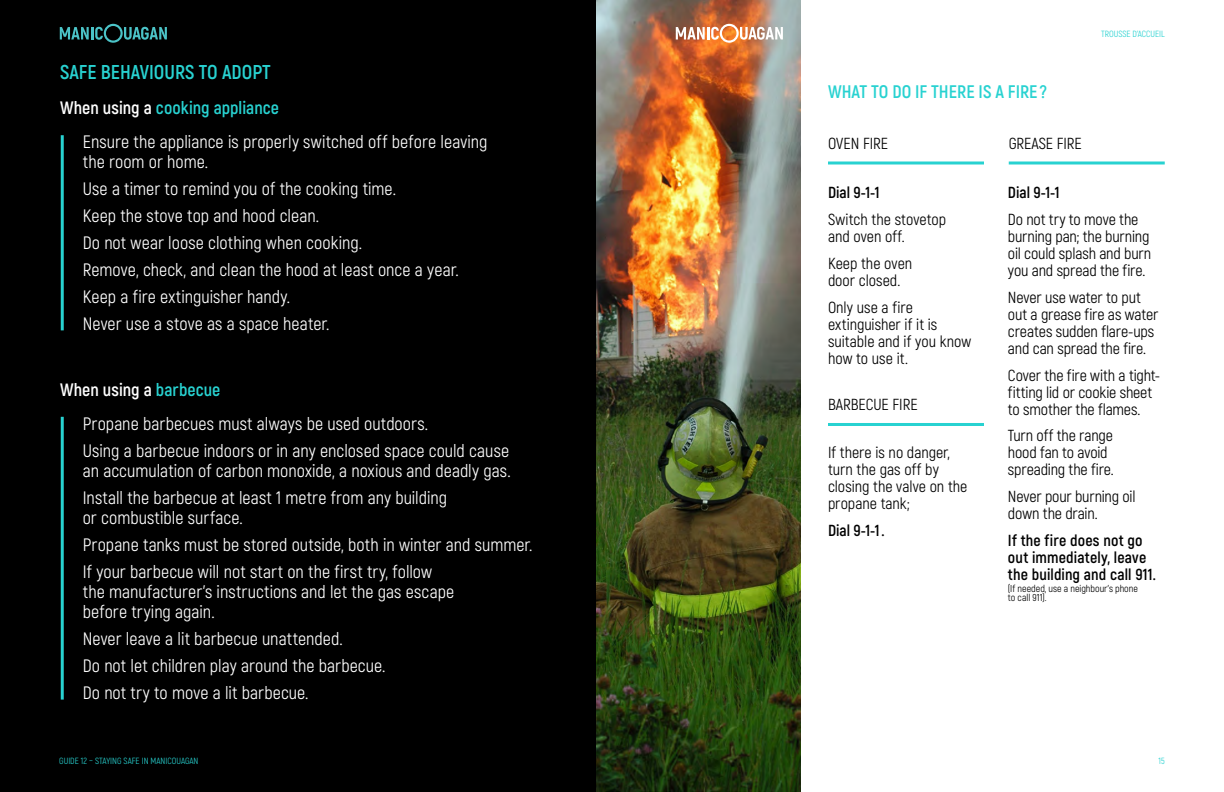
<style>
.page{position:relative;width:1224px;height:792px;background:#fff}
.page>*{position:absolute;margin:0;border:0;box-sizing:border-box;transform-origin:0 0}
.t1{font:700 20px "Akrobat";color:#28d2d1}
.t2{font:700 18.2px "Akrobat";color:#28d2d1}
.t3{font:18px/27px "Akrobat";color:#fff}
.t4{font:700 18px "Akrobat";color:#28d2d1}
.t5{font:700 18px "Akrobat";letter-spacing:.005em;color:#fff}
.t6{font:16px/17px "Akrobat";letter-spacing:-.005em;color:#000}
.t7{font:700 16px/17px "Akrobat";letter-spacing:.005em;color:#000}
.t8{font:10px/9px "Akrobat";color:#000}
.t9{font:9px "Akrobat";color:#28d2d1}
.s1{color:#fff}
.s2{color:#28d2d1}
</style>
<div class="page">
<div style="left:0;top:0;width:612px;height:792px;background:#000"></div>
<hr style="left:61px;top:135px;width:3px;height:195px;background:#28d2d1">
<hr style="left:61px;top:417px;width:3px;height:283px;background:#28d2d1">
<img style="left:596px;top:0;width:204px;height:792px">
<hr style="left:828px;top:162px;width:156px;height:2px;background:#28d2d1">
<hr style="left:828px;top:423px;width:156px;height:3px;background:#28d2d1">
<hr style="left:1009px;top:162px;width:156px;height:2px;background:#28d2d1">
<svg style="left:676px;top:24px;width:107px;height:19px"></svg>
<svg style="left:60px;top:24px;width:107px;height:19px"></svg>
<p class="t1" style="left:60px;top:59px;width:212px">SAFE BEHAVIOURS TO ADOPT</p>
<p class="t4" style="left:60px;top:97px;width:221px"><span class="s1">When using a</span> cooking appliance</p>
<p class="t3" style="left:83px;top:132px;width:406px;line-height:20px">Ensure the appliance is properly switched off before leaving the room or home.</p>
<p class="t3" style="left:83px;top:176px;width:377px">Use a timer to remind you of the cooking time.<br>Keep the stove top and hood clean.<br>Do not wear loose clothing when cooking.<br>Remove, check, and clean the hood at least once a year.<br>Keep a fire extinguisher handy.<br>Never use a stove as a space heater.</p>
<p class="t5" style="left:60px;top:378px;width:162px">When using a <span class="s2">barbecue</span></p>
<p class="t3" style="left:83px;top:410px;width:428px">Propane barbecues must always be used outdoors.<br>Using a barbecue indoors or in any enclosed space could cause</p>
<p class="t3" style="left:83px;top:457px;width:429px">an accumulation of carbon monoxide, a noxious and deadly gas.<br>Install the barbecue at least 1 metre from any building</p>
<p class="t3" style="left:83px;top:504px;width:451px">or combustible surface.<br>Propane tanks must be stored outside, both in winter and summer.<br>If your barbecue will not start on the first try, follow</p>
<p class="t3" style="left:83px;top:582px;width:373px;line-height:20px">the manufacturer’s instructions and let the gas escape before trying again.</p>
<p class="t3" style="left:83px;top:625px;width:304px">Never leave a lit barbecue unattended.<br>Do not let children play around the barbecue.<br>Do not try to move a lit barbecue.</p>
<p class="t9" style="left:59px;top:756px;width:141px">GUIDE 12 – STAYING SAFE IN MANICOUAGAN</p>
<p class="t2" style="left:828px;top:80px;width:221px">WHAT TO DO IF THERE IS A FIRE?</p>
<p class="t6" style="left:828px;top:135px;width:62px">OVEN FIRE</p>
<p class="t6" style="left:1009px;top:135px;width:75px">GREASE FIRE</p>
<p class="t9" style="left:1101px;top:29px;width:65px">TROUSSE D’ACCUEIL</p>
<p class="t7" style="left:828px;top:183px;width:53px">Dial 9-1-1</p>
<p class="t6" style="left:828px;top:211px;width:120px">Switch the stovetop and oven off.</p>
<p class="t6" style="left:828px;top:254px;width:86px">Keep the oven door closed.</p>
<p class="t6" style="left:828px;top:298px;width:145px">Only use a fire extinguisher if it is suitable and if you know how to use it.</p>
<p class="t6" style="left:828px;top:396px;width:91px">BARBECUE FIRE</p>
<p class="t6" style="left:828px;top:444px;width:141px">If there is no danger, turn the gas off by closing the valve on the propane tank;</p>
<p class="t7" style="left:828px;top:522px;width:58px">Dial 9-1-1.</p>
<p class="t7" style="left:1008px;top:183px;width:53px">Dial 9-1-1</p>
<p class="t6" style="left:1008px;top:211px;width:145px">Do not try to move the burning pan; the burning oil could splash and burn you and spread the fire.</p>
<p class="t6" style="left:1008px;top:288px;width:152px">Never use water to put out a grease fire as water creates sudden flare-ups and can spread the fire.</p>
<p class="t6" style="left:1008px;top:366px;width:154px">Cover the fire with a tight&shy;fitting lid or cookie sheet to smother the flames.</p>
<p class="t6" style="left:1008px;top:427px;width:107px">Turn off the range hood fan to avoid spreading the fire.</p>
<p class="t6" style="left:1008px;top:488px;width:129px">Never pour burning oil down the drain.</p>
<p class="t7" style="left:1008px;top:532px;width:149px">If the fire does not go out immediately, leave the building and call 911.</p>
<p class="t8" style="left:1008px;top:584px;width:131px">(If needed, use a neighbour’s phone to call 911).</p>
<p class="t9" style="left:1159px;top:756px;width:8px">15</p>
</div>
